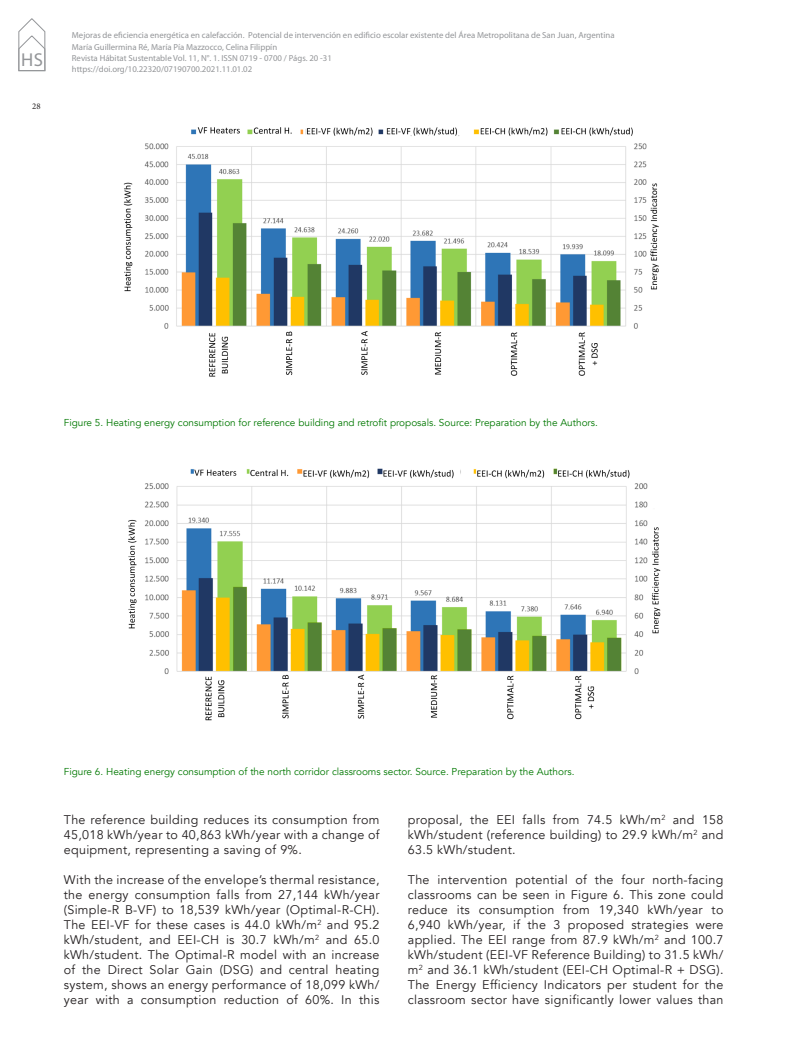
<style>
.page{position:relative;width:798px;height:1063px;background:#fff}
.page>*{position:absolute;margin:0;border:0;box-sizing:border-box;transform-origin:0 0}
.t1{font:18.75px "Myriad Pro";color:#939598}
._07_CUERPO_TEXTO{font:12.5px/15px "Avenir";letter-spacing:.025em;color:#231f20;text-align:justify}
._09_PIE_DE_FOTOS{font:10px "Avenir";color:#007800}
.t2{font:8.75px/11.2px "Myriad Pro";color:#939598}
.t3{font:8.75px "Minion Pro";color:#231f20}
</style>
<div class="page">
<svg style="left:19px;top:18px;width:26px;height:53px"></svg>
<img style="left:124px;top:127px;width:535px;height:250px">
<img style="left:128px;top:468px;width:533px;height:253px">
<h1 class="t1" style="left:21px;top:48px;width:24px">HS</h1>
<p class="t3" style="left:32px;top:101px;width:10px">28</p>
<p class="t2" style="left:72px;top:30px;width:544px">Mejoras de eficiencia energética en calefacción. Potencial de intervención en edificio escolar existente del Área Metropolitana de San Juan, Argentina María Guillermina Ré, María Pía Mazzocco, Celina Filippín<br>Revista Hábitat Sustentable Vol. 11, N°. 1. ISSN 0719 - 0700 / Págs. 20 -31<br>https://doi.org/10.22320/07190700.2021.11.01.02</p>
<p class="_09_PIE_DE_FOTOS" style="left:64px;top:417px;width:535px">Figure 5. Heating energy consumption for reference building and retrofit proposals. Source: Preparation by the Authors.</p>
<p class="_09_PIE_DE_FOTOS" style="left:64px;top:765px;width:512px">Figure 6. Heating energy consumption of the north corridor classrooms sector. Source. Preparation by the Authors.</p>
<p class="_07_CUERPO_TEXTO" style="left:64px;top:812px;width:317px">The reference building reduces its consumption from 45,018 kWh/year to 40,863 kWh/year with a change of equipment, representing a saving of 9%.</p>
<p class="_07_CUERPO_TEXTO" style="left:64px;top:872px;width:317px">With the increase of the envelope’s thermal resistance, the energy consumption falls from 27,144 kWh/year (Simple-R B-VF) to 18,539 kWh/year (Optimal-R-CH).<br>The EEI-VF for these cases is 44.0 kWh/m<sup>2</sup> and 95.2 kWh/student, and EEI-CH is 30.7 kWh/m<sup>2</sup> and 65.0 kWh/student. The Optimal-R model with an increase of the Direct Solar Gain (DSG) and central heating system, shows an energy performance of 18,099 kWh/ year with a consumption reduction of 60%. In this</p>
<p class="_07_CUERPO_TEXTO" style="left:407px;top:812px;width:317px">proposal, the EEI falls from 74.5 kWh/m<sup>2</sup> and 158 kWh/student (reference building) to 29.9 kWh/m<sup>2</sup> and 63.5 kWh/student.</p>
<p class="_07_CUERPO_TEXTO" style="left:407px;top:872px;width:317px">The intervention potential of the four north-facing classrooms can be seen in Figure 6. This zone could reduce its consumption from 19,340 kWh/year to 6,940 kWh/year, if the 3 proposed strategies were applied. The EEI range from 87.9 kWh/m<sup>2</sup> and 100.7 kWh/student (EEI-VF Reference Building) to 31.5 kWh/ m<sup>2</sup> and 36.1 kWh/student (EEI-CH Optimal-R + DSG).<br>The Energy Efficiency Indicators per student for the classroom sector have significantly lower values than</p>
</div>
